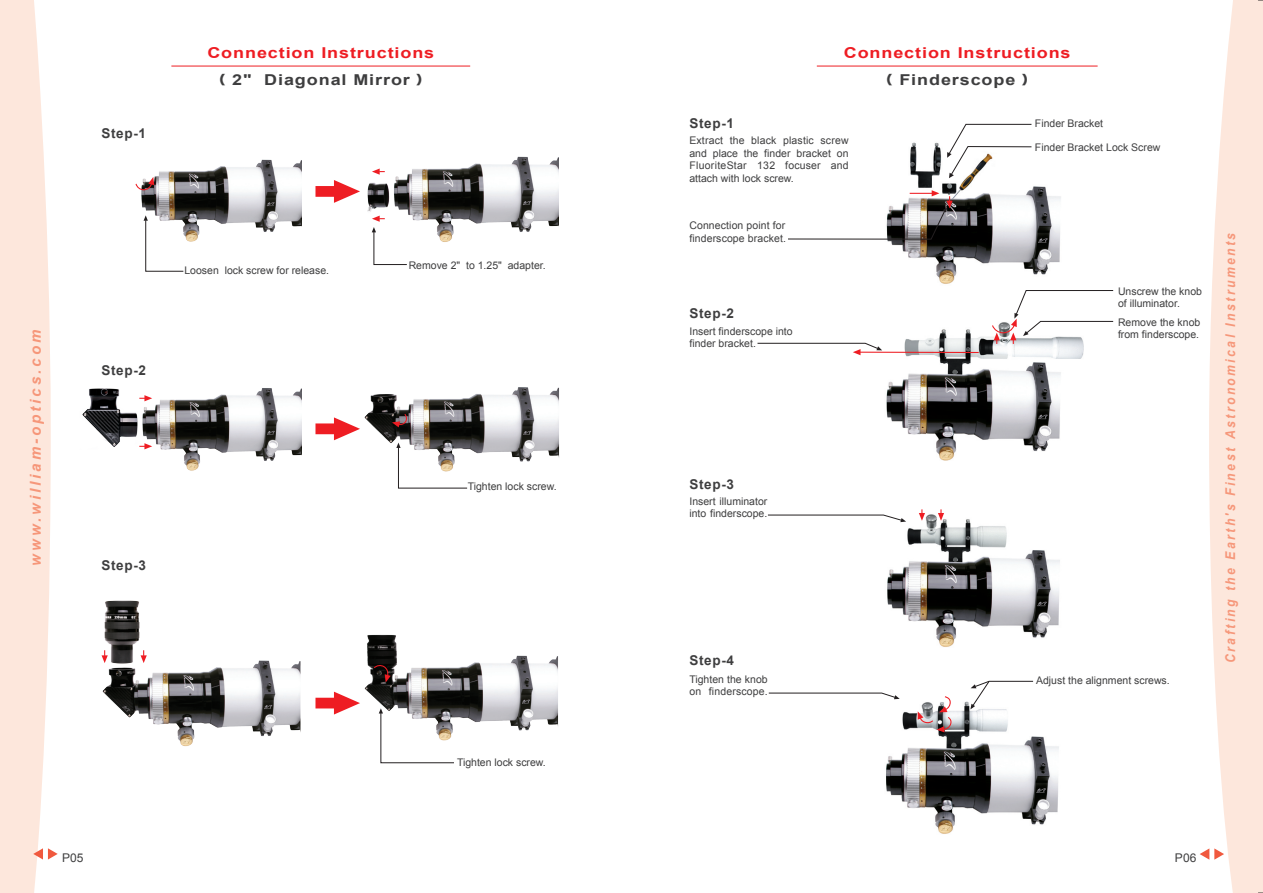
<style>
.page{position:relative;width:1263px;height:893px;background:#fff}
.page>*{position:absolute;margin:0;border:0;box-sizing:border-box;transform-origin:0 0}
.t1{font:700 15px/27px "Arial";letter-spacing:.05em;color:#ee1d23;text-align:center;scale:1.2 1}
.t2{font:italic 700 15px "Arial";letter-spacing:.2em;color:#f6977a}
.t3{font:italic 700 13.5px "Arial";letter-spacing:.2em;color:#f6977a;scale:.9 1}
.t4{font:700 13.5px "Arial";letter-spacing:.05em;color:#3e3e3f}
.t5{font:12px "Arial";letter-spacing:.01em;color:#3e3e3f}
.t6{font:10.5px/12.6px "Arial";color:#3e3e3f}
.s1{font-family:"Bank Gothic BT";font-weight:500;font-size:21px;color:#3e3e3f}
.s2{color:#3e3e3f}
</style>
<div class="page">
<img style="left:82px;top:388px;width:219px;height:83px">
<svg style="left:0;top:0;width:51px;height:893px;background:#fde9df"></svg>
<hr style="left:171px;top:66px;width:299px;height:1px;background:#ee1d23">
<img style="left:141px;top:159px;width:160px;height:83px">
<img style="left:367px;top:156px;width:192px;height:86px">
<img style="left:364px;top:387px;width:196px;height:75px">
<img style="left:101px;top:600px;width:200px;height:147px">
<img style="left:364px;top:634px;width:194px;height:97px">
<svg style="left:315px;top:417px;width:45px;height:23px"></svg>
<svg style="left:315px;top:692px;width:45px;height:22px"></svg>
<svg style="left:315px;top:180px;width:45px;height:23px"></svg>
<svg style="left:396px;top:443px;width:71px;height:45px"></svg>
<svg style="left:373px;top:665px;width:18px;height:17px"></svg>
<svg style="left:379px;top:708px;width:75px;height:55px"></svg>
<svg style="left:102px;top:650px;width:6px;height:13px"></svg>
<svg style="left:141px;top:650px;width:6px;height:13px"></svg>
<svg style="left:139px;top:443px;width:13px;height:6px"></svg>
<svg style="left:139px;top:395px;width:13px;height:6px"></svg>
<svg style="left:392px;top:413px;width:15px;height:14px"></svg>
<svg style="left:372px;top:168px;width:13px;height:7px"></svg>
<svg style="left:372px;top:216px;width:35px;height:49px"></svg>
<svg style="left:135px;top:177px;width:19px;height:14px"></svg>
<svg style="left:144px;top:215px;width:40px;height:57px"></svg>
<svg style="left:33px;top:848px;width:25px;height:11px"></svg>
<img style="left:874px;top:692px;width:185px;height:142px">
<img style="left:887px;top:142px;width:174px;height:142px">
<img style="left:882px;top:329px;width:202px;height:132px">
<img style="left:876px;top:514px;width:184px;height:133px">
<svg style="left:1209px;top:0;width:54px;height:893px;fill:#fde7dc"></svg>
<svg style="left:1200px;top:848px;width:24px;height:12px"></svg>
<svg style="left:938px;top:509px;width:6px;height:12px"></svg>
<svg style="left:919px;top:509px;width:6px;height:12px"></svg>
<svg style="left:947px;top:124px;width:85px;height:54px"></svg>
<svg style="left:757px;top:343px;width:125px;height:12px"></svg>
<hr style="left:860px;top:352px;width:119px;height:1px;background:#ee1d23">
<svg style="left:768px;top:515px;width:138px;height:7px"></svg>
<svg style="left:991px;top:290px;width:122px;height:54px"></svg>
<svg style="left:768px;top:693px;width:132px;height:6px"></svg>
<svg style="left:970px;top:681px;width:63px;height:28px"></svg>
<svg style="left:918px;top:695px;width:35px;height:37px"></svg>
<hr style="left:817px;top:66px;width:280px;height:1px;background:#ee1d23">
<svg style="left:788px;top:190px;width:165px;height:50px"></svg>
<h1 class="t2" style="left:26px;top:566px;width:237px;rotate:-90deg">www.william-optics.com</h1>
<p class="t4" style="left:101px;top:124px;width:46px">Step-1</p>
<h1 class="t1" style="left:207px;top:40px;width:191px">Connection Instructions <span class="s1">(</span> <span class="s2">2" Diagonal Mirror</span> <span class="s1">)</span></h1>
<p class="t4" style="left:101px;top:361px;width:46px">Step-2</p>
<p class="t6" style="left:184px;top:265px;width:146px">Loosen lock screw for release.</p>
<p class="t4" style="left:101px;top:556px;width:46px">Step-3</p>
<p class="t6" style="left:409px;top:259px;width:139px">Remove 2" to 1.25" adapter.</p>
<p class="t6" style="left:468px;top:480px;width:90px">Tighten lock screw.</p>
<p class="t5" style="left:62px;top:850px;width:23px">P05</p>
<p class="t6" style="left:457px;top:756px;width:90px">Tighten lock screw.</p>
<h1 class="t1" style="left:844px;top:40px;width:191px">Connection Instructions <span class="s1">(</span> <span class="s2">Finderscope</span> <span class="s1">)</span></h1>
<p class="t4" style="left:689px;top:114px;width:46px">Step-1</p>
<p class="t6" style="left:689px;top:134px;width:161px;text-align:justify">Extract the black plastic screw and place the finder bracket on FluoriteStar 132 focuser and attach with lock screw.</p>
<p class="t6" style="left:1035px;top:141px;width:127px">Finder Bracket Lock Screw</p>
<p class="t6" style="left:1035px;top:117px;width:70px">Finder Bracket</p>
<p class="t6" style="left:689px;top:219px;width:98px">Connection point for finderscope bracket.</p>
<p class="t4" style="left:689px;top:304px;width:46px">Step-2</p>
<p class="t6" style="left:689px;top:325px;width:105px">Insert finderscope into finder bracket.</p>
<p class="t4" style="left:689px;top:475px;width:46px">Step-3</p>
<p class="t6" style="left:689px;top:495px;width:79px">Insert illuminator into finderscope.</p>
<p class="t6" style="left:1118px;top:285px;width:86px">Unscrew the knob of illuminator.</p>
<p class="t6" style="left:1118px;top:316px;width:84px">Remove the knob from finderscope.</p>
<p class="t4" style="left:689px;top:651px;width:46px">Step-4</p>
<p class="t6" style="left:689px;top:673px;width:80px">Tighten the knob on finderscope.</p>
<p class="t6" style="left:1036px;top:674px;width:135px">Adjust the alignment screws.</p>
<p class="t3" style="left:1221px;top:663px;width:479px;rotate:-90deg">Crafting the Earth's Finest Astronomical Instruments</p>
<p class="t5" style="left:1175px;top:850px;width:23px">P06</p>
</div>
